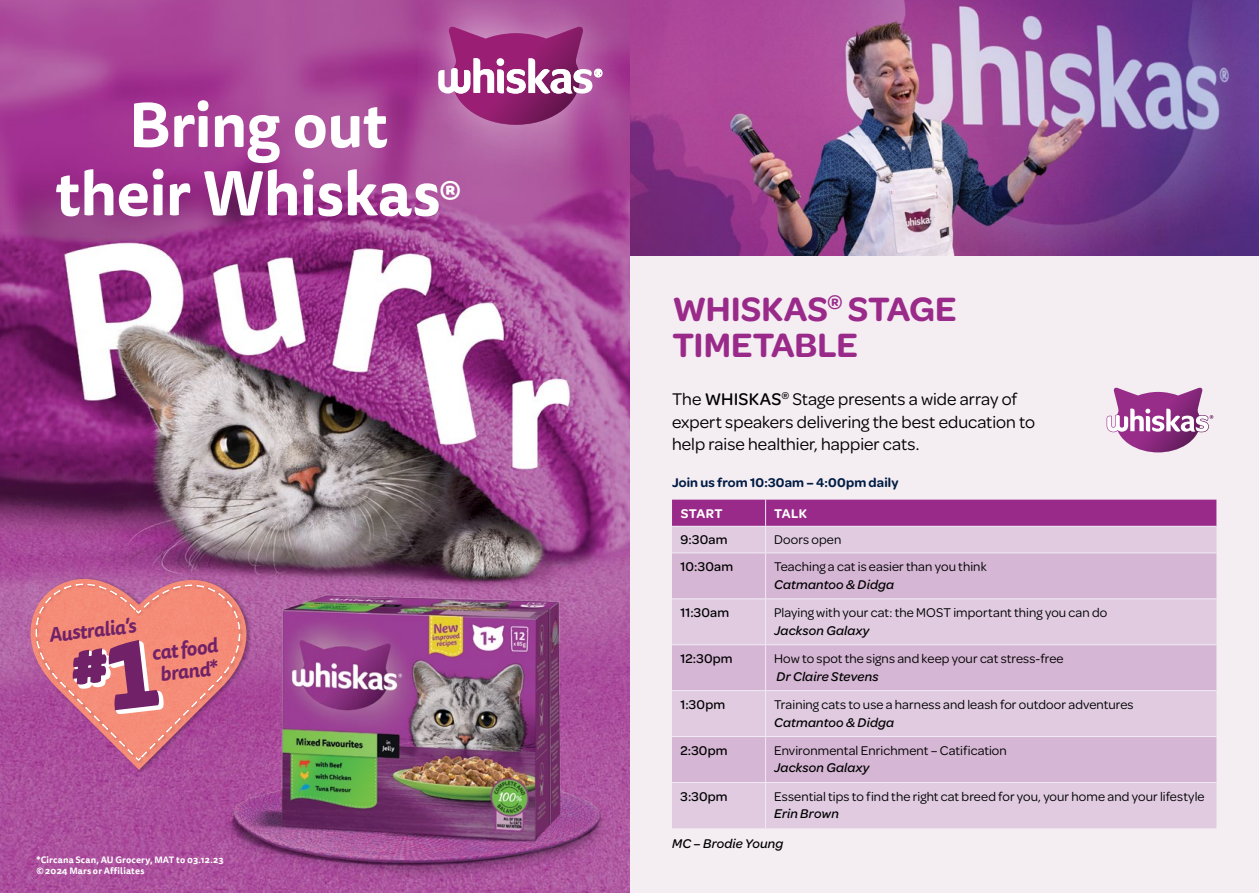
<style>
.page{position:relative;width:1259px;height:893px;background:#fff}
.page>*{position:absolute;margin:0;border:0;box-sizing:border-box;transform-origin:0 0}
.t1{font:700 61.5px/68.4px "Tisa Sansfor Whiskas";letter-spacing:-.015em;color:#fff;text-align:center}
.t2{font:600 36px/36px "Omnes";color:#9a2a89}
.t3{font:italic 700 19.8px/22.2px "Tisa Sansfor Whiskas";color:#702167}
.t4{font:18px/22.5px "Omnes";color:#000}
.t5{font:13.5px "Omnes";letter-spacing:.01em;color:#000}
.t6{font:italic 500 13.5px "Omnes";letter-spacing:.01em;color:#000}
.t7{font:500 13.5px "Omnes";letter-spacing:.015em;color:#000}
.t8{font:600 13.5px "Omnes";letter-spacing:.01em;color:#001c43}
.t9{font:600 13.5px "Omnes";letter-spacing:.03em;color:#fff}
.t10{font:700 9px/10.9px "Tisa Sans Pro";letter-spacing:.02em;color:#fff}
.s1{font-size:35.85px}
.s2{font-weight:500}
</style>
<div class="page">
<div style="left:629px;top:0;width:630px;height:893px;background:#f4edf2"></div>
<img style="left:629px;top:0;width:630px;height:255px">
<img style="left:0;top:0;width:629px;height:893px">
<img style="left:418px;top:0;width:211px;height:195px">
<svg style="left:438px;top:27px;width:164px;height:98px;background:#ac5896"></svg>
<img style="left:27px;top:770px;width:184px;height:6px">
<img style="left:6px;top:538px;width:283px;height:232px">
<img style="left:33px;top:580px;width:178px;height:186px">
<img style="left:211px;top:574px;width:418px;height:319px">
<svg style="left:1106px;top:388px;width:107px;height:64px"></svg>
<div style="left:672px;top:783px;width:544px;height:45px;background:#e0cbe1"></div>
<svg style="left:672px;top:554px;width:544px;height:228px;background:#d9bed9"></svg>
<svg style="left:672px;top:500px;width:544px;height:53px;background:#be7db6"></svg>
<hr style="left:765px;top:553px;width:1px;height:45px;background:#f2ebf5">
<hr style="left:672px;top:598px;width:93px;height:1px;background:#f2ebf5">
<hr style="left:765px;top:598px;width:451px;height:1px;background:#f2ebf5">
<hr style="left:765px;top:599px;width:1px;height:45px;background:#f2ebf5">
<hr style="left:672px;top:644px;width:93px;height:1px;background:#f2ebf5">
<hr style="left:765px;top:644px;width:451px;height:1px;background:#f2ebf5">
<hr style="left:765px;top:645px;width:1px;height:45px;background:#f2ebf5">
<hr style="left:672px;top:690px;width:93px;height:1px;background:#f2ebf5">
<hr style="left:765px;top:690px;width:451px;height:1px;background:#f2ebf5">
<hr style="left:765px;top:691px;width:1px;height:45px;background:#f2ebf5">
<hr style="left:672px;top:736px;width:93px;height:1px;background:#f2ebf5">
<hr style="left:765px;top:736px;width:451px;height:1px;background:#f2ebf5">
<hr style="left:765px;top:737px;width:1px;height:45px;background:#f2ebf5">
<hr style="left:765px;top:783px;width:1px;height:45px;background:#f2ebf5">
<svg style="left:31px;top:583px;width:211px;height:179px;background:#d87987"></svg>
<h1 class="t1" style="left:55px;top:91px;width:407px">Bring out their Whiskas<span class="s1">®</span></h1>
<h3 class="t3" style="left:48px;top:624px;width:89px;rotate:-7deg">Australia’s</h3>
<h3 class="t3" style="left:150px;top:642px;width:68px;rotate:-7deg">cat food brand*</h3>
<p class="t10" style="left:36px;top:854px;width:189px">*Circana Scan, AU Grocery, MAT to 03.12.23 © 2024 Mars or Affiliates</p>
<h2 class="t2" style="left:672px;top:289px;width:286px">WHISKAS<sup>®</sup> STAGE<br>TIMETABLE</h2>
<h3 class="t4" style="left:672px;top:387px;width:364px">The <span class="s2">WHISKAS</span><sup>®</sup> Stage presents a wide array of expert speakers delivering the best education to help raise healthier, happier cats.</h3>
<p class="t8" style="left:672px;top:473px;width:228px">Join us from 10:30am – 4:00pm daily</p>
<p class="t9" style="left:680px;top:504px;width:43px">START</p>
<p class="t9" style="left:774px;top:504px;width:34px">TALK</p>
<p class="t7" style="left:680px;top:531px;width:48px">9:30am</p>
<p class="t5" style="left:774px;top:531px;width:69px">Doors open</p>
<p class="t7" style="left:680px;top:557px;width:54px">10:30am</p>
<p class="t5" style="left:774px;top:558px;width:214px">Teaching a cat is easier than you think</p>
<p class="t6" style="left:774px;top:575px;width:121px">Catmantoo &amp; Didga</p>
<p class="t7" style="left:680px;top:603px;width:50px">11:30am</p>
<p class="t5" style="left:774px;top:603px;width:335px">Playing with your cat: the MOST important thing you can do</p>
<p class="t6" style="left:774px;top:621px;width:97px">Jackson Galaxy</p>
<p class="t7" style="left:680px;top:649px;width:54px">12:30pm</p>
<p class="t5" style="left:774px;top:649px;width:291px">How to spot the signs and keep your cat stress-free</p>
<p class="t6" style="left:776px;top:667px;width:104px">Dr Claire Stevens</p>
<p class="t7" style="left:680px;top:695px;width:46px">1:30pm</p>
<p class="t5" style="left:774px;top:695px;width:361px">Training cats to use a harness and leash for outdoor adventures</p>
<p class="t6" style="left:774px;top:713px;width:121px">Catmantoo &amp; Didga</p>
<p class="t7" style="left:680px;top:741px;width:49px">2:30pm</p>
<p class="t5" style="left:774px;top:741px;width:234px">Environmental Enrichment – Catification</p>
<p class="t6" style="left:774px;top:759px;width:97px">Jackson Galaxy</p>
<p class="t7" style="left:680px;top:787px;width:49px">3:30pm</p>
<p class="t5" style="left:774px;top:787px;width:432px">Essential tips to find the right cat breed for you, your home and your lifestyle</p>
<p class="t6" style="left:774px;top:805px;width:66px">Erin Brown</p>
<p class="t6" style="left:672px;top:835px;width:113px">MC – Brodie Young</p>
</div>
